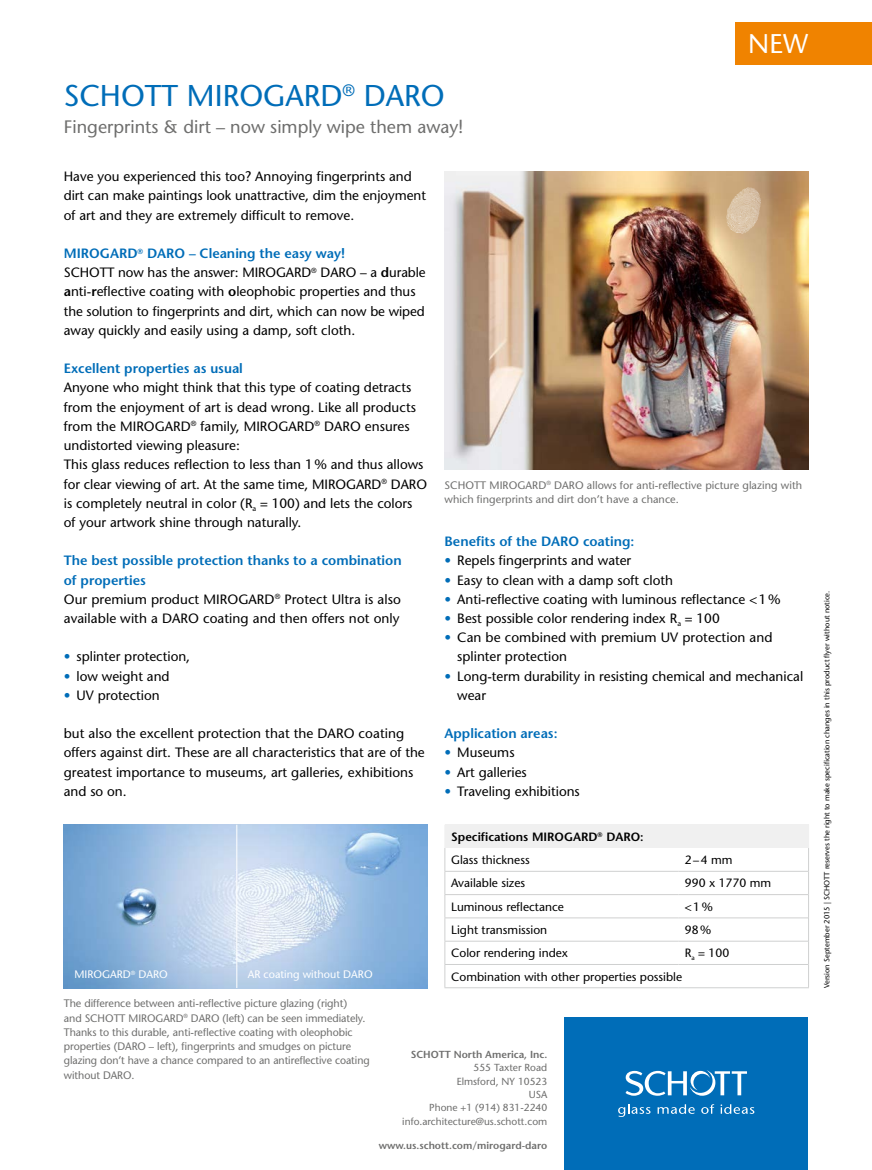
<style>
.page{position:relative;width:872px;height:1170px;background:#fff}
.page>*{position:absolute;margin:0;border:0;box-sizing:border-box;transform-origin:0 0}
.t1{font:500 30px "Stone Sans Std";color:#006db8}
.t2{font:500 27px "Stone Sans Std";color:#fff}
.t3{font:500 18px "Stone Sans Std";color:#6f6f6e}
.t4{font:500 13.5px/19.2px "Stone Sans Std";color:#000}
.t5{font:600 13.5px "Stone Sans Std";color:#006db8}
.t6{font:500 12px "Stone Sans Std";color:#000}
.t7{font:600 12px/23.2px "Stone Sans Std";color:#000}
.t8{font:500 10.8px/14.2px "Stone Sans Std";letter-spacing:-.005em;color:#6f6f6e}
.t9{font:500 10.8px "Stone Sans Std";color:#fff}
.t10{font:500 10.2px/13.4px "Stone Sans Std";color:#6f6f6e;text-align:right}
.t11{font:600 10.2px "Stone Sans Std";color:#6f6f6e}
.t12{font:500 7.5px "Stone Sans Std";color:#000}
.s1{font-weight:600;color:#006db8}
.s2{font-weight:600}
.s3{color:#006db8}
.s4{font-weight:500}
</style>
<div class="page">
<div style="left:564px;top:1017px;width:244px;height:152px;background:#006db8"></div>
<svg style="left:618px;top:1104px;width:32px;height:12px"></svg>
<svg style="left:657px;top:1104px;width:38px;height:9px"></svg>
<svg style="left:701px;top:1104px;width:13px;height:9px"></svg>
<svg style="left:720px;top:1104px;width:34px;height:9px"></svg>
<svg style="left:625px;top:1070px;width:122px;height:25px"></svg>
<img style="left:64px;top:824px;width:363px;height:163px">
<div style="left:735px;top:23px;width:137px;height:42px;background:#f08300"></div>
<hr style="left:236px;top:824px;width:1px;height:163px;background:#fff">
<img style="left:444px;top:171px;width:364px;height:298px">
<svg style="left:725px;top:187px;width:36px;height:46px;background:#d5bb9b"></svg>
<div style="left:445px;top:824px;width:363px;height:24px;background:#f0f0f0"></div>
<hr style="left:678px;top:870px;width:130px;height:1px;background:#cfd0d0">
<hr style="left:678px;top:894px;width:130px;height:1px;background:#cfd0d0">
<hr style="left:678px;top:917px;width:130px;height:1px;background:#cfd0d0">
<hr style="left:678px;top:940px;width:130px;height:1px;background:#cfd0d0">
<hr style="left:678px;top:964px;width:130px;height:1px;background:#cfd0d0">
<svg style="left:808px;top:824px;width:1px;height:163px"></svg>
<hr style="left:444px;top:870px;width:234px;height:1px;background:#cfd0d0">
<hr style="left:444px;top:894px;width:234px;height:1px;background:#cfd0d0">
<hr style="left:444px;top:917px;width:234px;height:1px;background:#cfd0d0">
<hr style="left:444px;top:940px;width:234px;height:1px;background:#cfd0d0">
<hr style="left:444px;top:964px;width:234px;height:1px;background:#cfd0d0">
<svg style="left:444px;top:848px;width:1px;height:139px"></svg>
<hr style="left:444px;top:987px;width:234px;height:1px;background:#cfd0d0">
<hr style="left:678px;top:987px;width:131px;height:1px;background:#cfd0d0">
<h2 class="t2" style="left:748px;top:28px;width:62px">NEW</h2>
<h1 class="t1" style="left:64px;top:78px;width:382px">SCHOTT MIROGARD<sup>®</sup> DARO</h1>
<h3 class="t3" style="left:64px;top:116px;width:401px">Fingerprints &amp; dirt – now simply wipe them away!</h3>
<p class="t4" style="left:64px;top:167px;width:364px">Have you experienced this too? Annoying fingerprints and dirt can make paintings look unattractive, dim the enjoyment of art and they are extremely difficult to remove.</p>
<p class="t4" style="left:64px;top:244px;width:363px"><span class="s1">MIROGARD</span><sup>®</sup> <span class="s1">DARO – Cleaning the easy way!<br></span>SCHOTT now has the answer: MIROGARD<sup>®</sup> DARO – a <span class="s2">d</span>urable <span class="s2">a</span>nti-<span class="s2">r</span>eflective coating with <span class="s2">o</span>leophobic properties and thus the solution to fingerprints and dirt, which can now be wiped away quickly and easily using a damp, soft cloth.</p>
<p class="t5" style="left:64px;top:360px;width:181px">Excellent properties as usual</p>
<p class="t4" style="left:64px;top:378px;width:365px">Anyone who might think that this type of coating detracts from the enjoyment of art is dead wrong. Like all products from the MIROGARD<sup>®</sup> family, MIROGARD<sup>®</sup> DARO ensures undistorted viewing pleasure:<br>This glass reduces reflection to less than 1% and thus allows for clear viewing of art. At the same time, MIROGARD<sup>®</sup> DARO is completely neutral in color (R<sub>a</sub> = 100) and lets the colors of your artwork shine through naturally.</p>
<p class="t4" style="left:64px;top:551px;width:339px"><span class="s1">The best possible protection thanks to a combination of properties<br></span>Our premium product MIROGARD<sup>®</sup> Protect Ultra is also available with a DARO coating and then offers not only</p>
<p class="t4" style="left:64px;top:647px;width:128px"><span class="s3">•</span> splinter protection,</p>
<p class="t4" style="left:64px;top:666px;width:107px"><span class="s3">•</span> low weight and</p>
<p class="t4" style="left:64px;top:685px;width:97px"><span class="s3">•</span> UV protection</p>
<p class="t4" style="left:64px;top:724px;width:362px">but also the excellent protection that the DARO coating offers against dirt. These are all characteristics that are of the greatest importance to museums, art galleries, exhibitions and so on.</p>
<p class="t7" style="left:451px;top:824px;width:194px">Specifications MIROGARD<sup>®</sup> DARO:<br><span class="s4">Glass thickness</span></p>
<p class="t8" style="left:444px;top:477px;width:359px">SCHOTT MIROGARD<sup>®</sup> DARO allows for anti-reflective picture glazing with which fingerprints and dirt don’t have a chance.</p>
<p class="t5" style="left:444px;top:533px;width:191px">Benefits of the DARO coating:</p>
<p class="t4" style="left:444px;top:551px;width:188px"><span class="s3">•</span> Repels fingerprints and water</p>
<p class="t4" style="left:444px;top:570px;width:230px"><span class="s3">•</span> Easy to clean with a damp soft cloth</p>
<p class="t4" style="left:444px;top:589px;width:338px"><span class="s3">•</span> Anti-reflective coating with luminous reflectance &lt;1%</p>
<p class="t4" style="left:444px;top:608px;width:277px"><span class="s3">•</span> Best possible color rendering index R<sub>a</sub> = 100</p>
<p class="t4" style="left:457px;top:628px;width:317px;text-indent:-13px"><span class="s3">•</span> Can be combined with premium UV protection and splinter protection</p>
<p class="t4" style="left:457px;top:666px;width:347px;text-indent:-13px"><span class="s3">•</span> Long-term durability in resisting chemical and mechanical wear</p>
<p class="t5" style="left:444px;top:725px;width:115px">Application areas:</p>
<p class="t4" style="left:444px;top:743px;width:72px"><span class="s3">•</span> Museums</p>
<p class="t4" style="left:444px;top:762px;width:84px"><span class="s3">•</span> Art galleries</p>
<p class="t4" style="left:444px;top:781px;width:137px"><span class="s3">•</span> Traveling exhibitions</p>
<p class="t6" style="left:685px;top:852px;width:49px">2–4 mm</p>
<p class="t9" style="left:74px;top:968px;width:95px">MIROGARD<sup>®</sup> DARO</p>
<p class="t9" style="left:248px;top:968px;width:126px">AR coating without DARO</p>
<p class="t6" style="left:451px;top:876px;width:75px">Available sizes</p>
<p class="t6" style="left:685px;top:876px;width:88px">990 x 1770 mm</p>
<p class="t6" style="left:451px;top:899px;width:114px">Luminous reflectance</p>
<p class="t6" style="left:685px;top:899px;width:29px">&lt;1%</p>
<p class="t6" style="left:451px;top:922px;width:98px">Light transmission</p>
<p class="t6" style="left:685px;top:922px;width:28px">98%</p>
<p class="t6" style="left:451px;top:945px;width:118px">Color rendering index</p>
<p class="t6" style="left:685px;top:945px;width:46px">R<sub>a</sub> = 100</p>
<p class="t6" style="left:451px;top:969px;width:232px">Combination with other properties possible</p>
<p class="t8" style="left:64px;top:996px;width:307px">The difference between anti-reflective picture glazing (right)<br>and SCHOTT MIROGARD<sup>®</sup> DARO (left) can be seen immediately.<br>Thanks to this durable, anti-reflective coating with oleophobic properties (DARO – left), fingerprints and smudges on picture glazing don’t have a chance compared to an antireflective coating without DARO.</p>
<p class="t11" style="left:411px;top:1048px;width:138px">SCHOTT North America, Inc.</p>
<p class="t10" style="left:402px;top:1060px;width:146px">555 Taxter Road<br>Elmsford, NY 10523<br>USA<br>Phone +1 (914) 831-2240 info.architecture@us.schott.com</p>
<p class="t11" style="left:379px;top:1138px;width:170px">www.us.schott.com/mirogard-daro</p>
<p class="t12" style="left:822px;top:987px;width:398px;rotate:-90deg">Version September 2015 | SCHOTT reserves the right to make specification changes in this product flyer without notice.</p>
</div>
